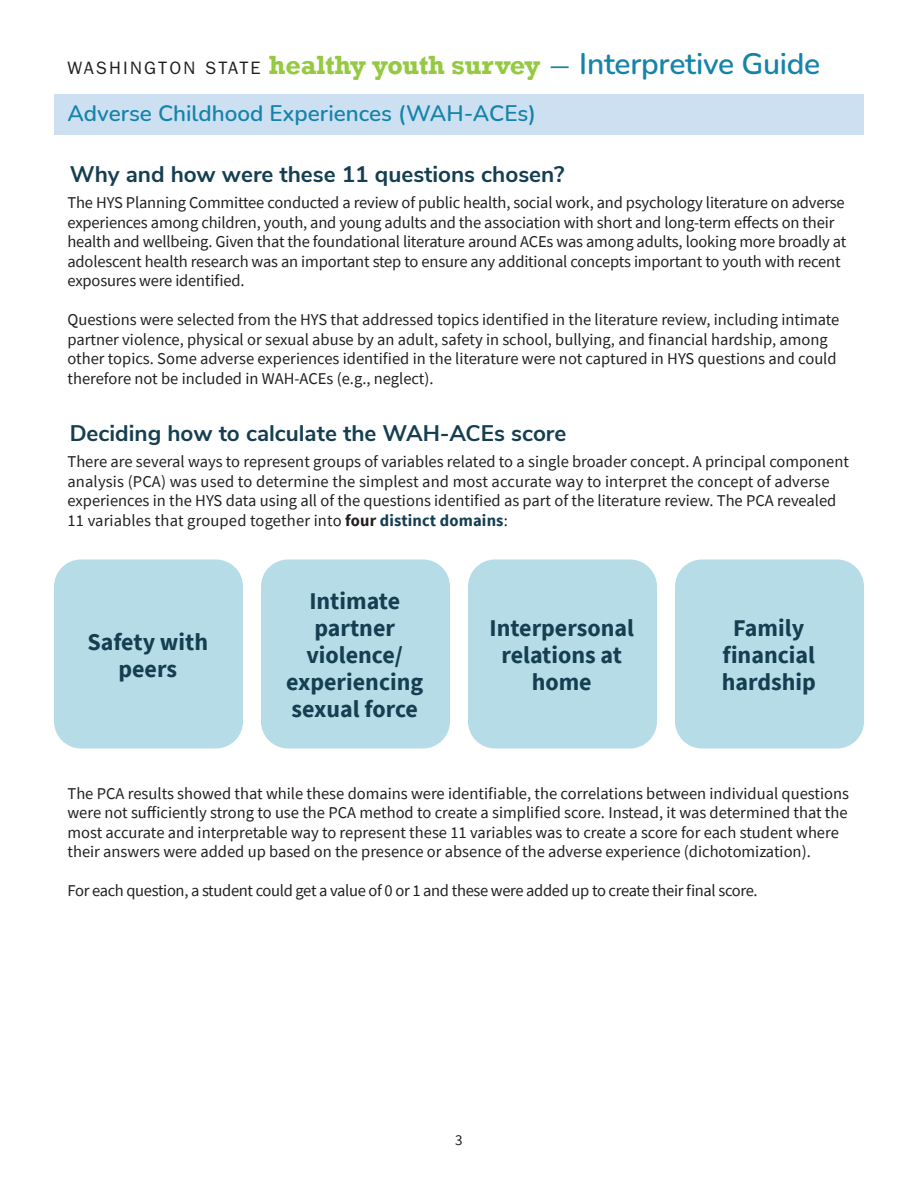
<style>
.page{position:relative;width:918px;height:1188px;background:#fff}
.page>*{position:absolute;margin:0;border:0;box-sizing:border-box;transform-origin:0 0}
.t1{font:700 27px "Rockwell";letter-spacing:-.01em;color:#94c941}
.t2{font:700 24px/27px "Source Sans Pro";color:#153f51;text-align:center}
.t3{font:700 22.5px "Nunito Sans";color:#153f51}
.t4{font:600 22.5px "Nunito";color:#1583aa}
.t5{font:16.5px/19.5px "Source Sans Pro";color:#231f20}
.t6{font:16.5px "Source Sans Pro";letter-spacing:-.02em;color:#231f20}
.t7{font:15px "Source Sans Pro";color:#231f20}
.s1{font-family:"ITC Franklin Gothic Std";font-weight:400;font-size:18px;color:#231f20}
.s2{font-family:"Franklin Gothic";font-weight:400;color:#1583aa}
.s3{font-family:"Nunito";font-weight:600;font-size:30px;color:#1583aa}
.s4{font-weight:700}
.s5{font-weight:700;color:#153f51}
</style>
<div class="page">
<div style="left:54px;top:94px;width:810px;height:41px;background:#cce0f2"></div>
<div style="left:54px;top:560px;width:189px;height:188px;background:#b6dce8;border-radius:27px"></div>
<div style="left:261px;top:560px;width:189px;height:188px;background:#b6dce8;border-radius:27px"></div>
<div style="left:468px;top:560px;width:189px;height:188px;background:#b6dce8;border-radius:27px"></div>
<div style="left:675px;top:560px;width:189px;height:188px;background:#b6dce8;border-radius:27px"></div>
<h1 class="t1" style="left:68px;top:49px;width:754px"><span class="s1">WASHINGTON STATE</span> healthy youth survey <span class="s2">―</span> <span class="s3">Interpretive Guide</span></h1>
<h3 class="t4" style="left:68px;top:98px;width:470px">Adverse Childhood Experiences (WAH-ACEs)</h3>
<h3 class="t3" style="left:70px;top:158px;width:496px">Why and how were these 11 questions chosen?</h3>
<p class="t5" style="left:68px;top:193px;width:780px">The HYS Planning Committee conducted a review of public health, social work, and psychology literature on adverse experiences among children, youth, and young adults and the association with short and long-term effects on their health and wellbeing. Given that the foundational literature around ACEs was among adults, looking more broadly at adolescent health research was an important step to ensure any additional concepts important to youth with recent exposures were identified.</p>
<p class="t5" style="left:68px;top:310px;width:773px">Questions were selected from the HYS that addressed topics identified in the literature review, including intimate partner violence, physical or sexual abuse by an adult, safety in school, bullying, and financial hardship, among other topics. Some adverse experiences identified in the literature were not captured in HYS questions and could therefore not be included in WAH-ACEs (e.g., neglect).</p>
<h3 class="t3" style="left:70px;top:417px;width:498px">Deciding how to calculate the WAH-ACEs score</h3>
<p class="t5" style="left:68px;top:452px;width:783px">There are several ways to represent groups of variables related to a single broader concept. A principal component analysis (PCA) was used to determine the simplest and most accurate way to interpret the concept of adverse experiences in the HYS data using all of the questions identified as part of the literature review. The PCA revealed 11 variables that grouped together into <span class="s4">four</span> <span class="s5">distinct domains</span>:</p>
<h2 class="t2" style="left:87px;top:628px;width:122px">Safety with peers</h2>
<h2 class="t2" style="left:286px;top:587px;width:139px">Intimate partner violence/ experiencing sexual force</h2>
<h2 class="t2" style="left:490px;top:614px;width:146px">Interpersonal relations at home</h2>
<h2 class="t2" style="left:722px;top:614px;width:96px">Family financial hardship</h2>
<p class="t5" style="left:68px;top:783px;width:783px">The PCA results showed that while these domains were identifiable, the correlations between individual questions were not sufficiently strong to use the PCA method to create a simplified score. Instead, it was determined that the most accurate and interpretable way to represent these 11 variables was to create a score for each student where their answers were added up based on the presence or absence of the adverse experience (dichotomization).</p>
<p class="t6" style="left:68px;top:880px;width:692px">For each question, a student could get a value of 0 or 1 and these were added up to create their final score.</p>
<p class="t7" style="left:455px;top:1131px;width:9px">3</p>
</div>
